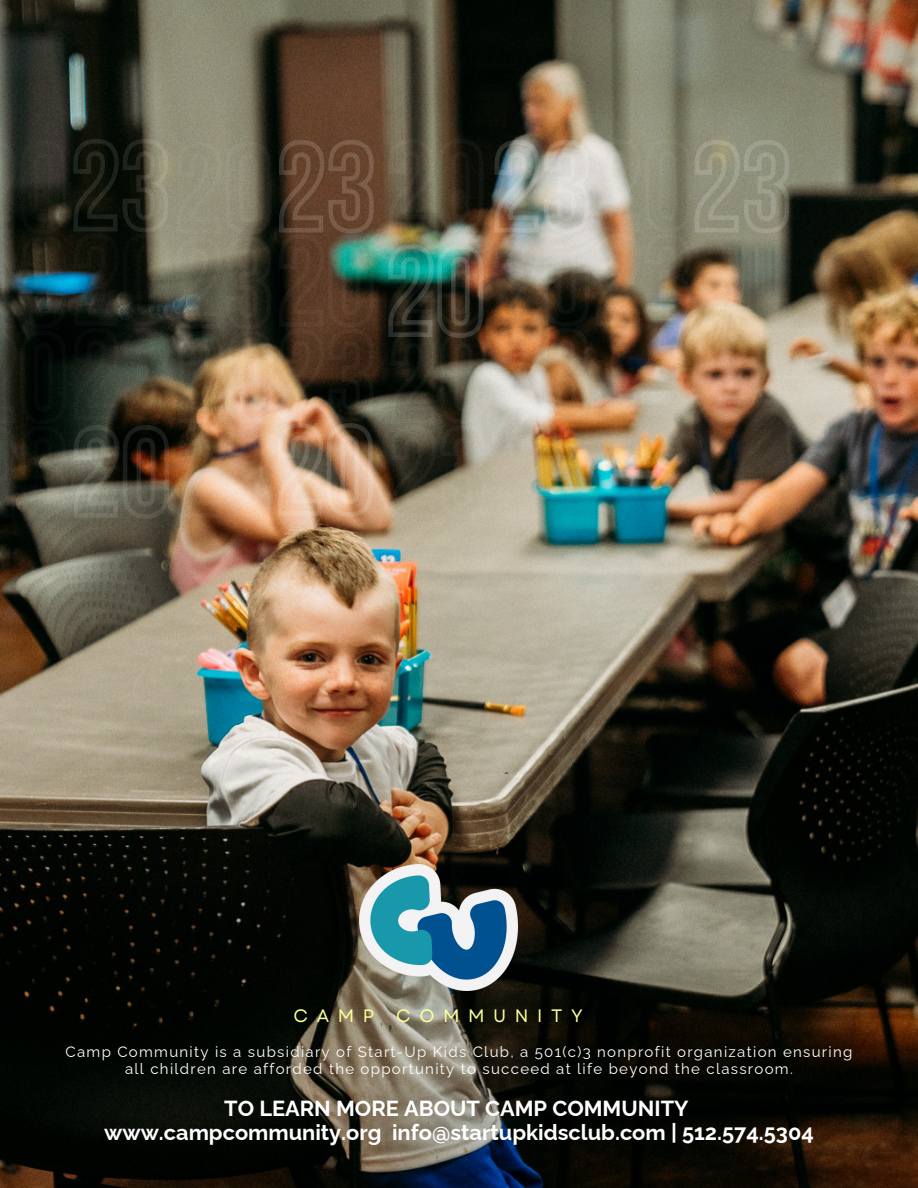
<style>
.page{position:relative;width:918px;height:1188px;background:#fff}
.page>*{position:absolute;margin:0;border:0;box-sizing:border-box;transform-origin:0 0}
.t1{font:700 21.75px "Raleway";color:#fff}
.t2{font:18px "Garet";letter-spacing:.48em;color:#faff99}
.t3{font:15px/16.8px "Raleway";letter-spacing:.085em;color:#fff;text-align:center}
</style>
<div class="page">
<img style="left:0;top:0;width:918px;height:1188px">
<img style="left:0;top:136px;width:377px;height:385px">
<img style="left:386px;top:136px;width:407px;height:385px">
<img style="left:359px;top:864px;width:159px;height:126px">
<p class="t2" style="left:293px;top:1003px;width:291px">CAMP COMMUNITY</p>
<p class="t3" style="left:66px;top:1044px;width:788px">Camp Community is a subsidiary of Start-Up Kids Club, a 501(c)3 nonprofit organization ensuring all children are afforded the opportunity to succeed at life beyond the classroom.</p>
<p class="t1" style="left:224px;top:1096px;width:466px">TO LEARN MORE ABOUT CAMP COMMUNITY</p>
<p class="t1" style="left:104px;top:1120px;width:711px">www.campcommunity.org info@startupkidsclub.com | 512.574.5304</p>
</div>
